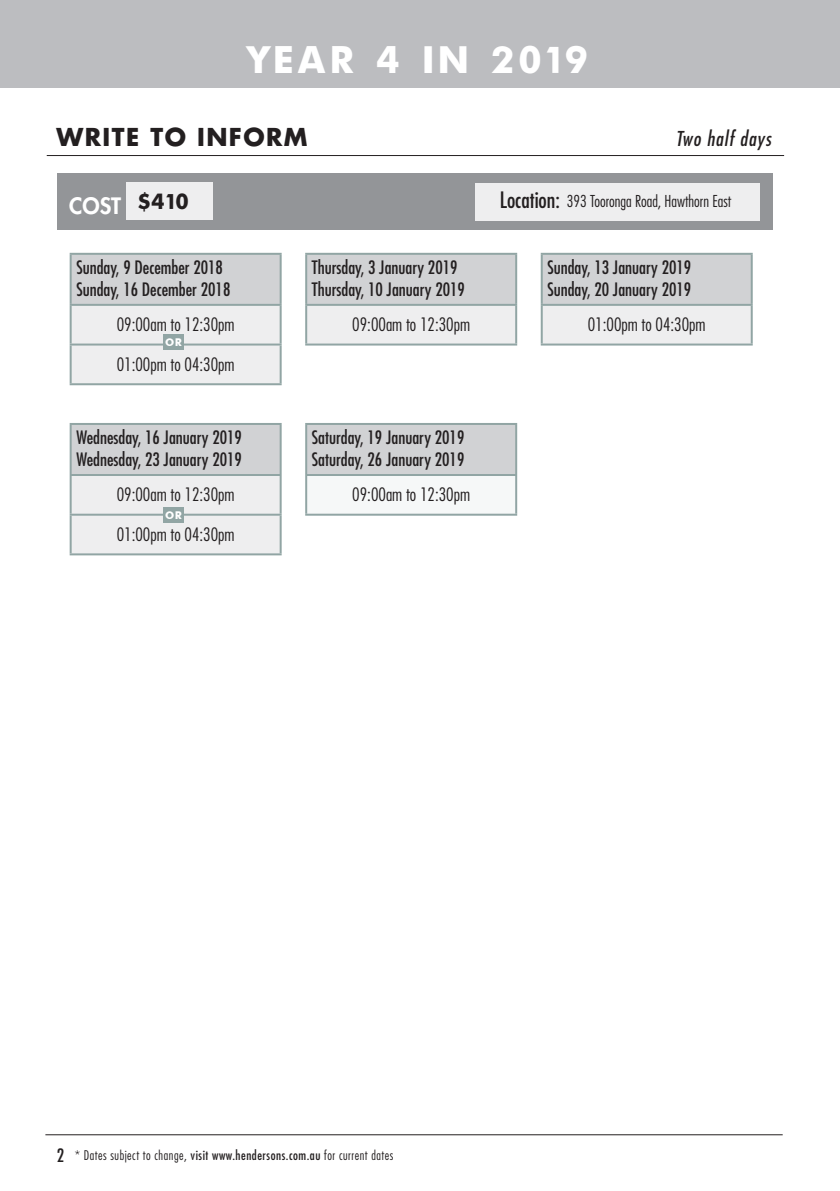
<style>
.page{position:relative;width:840px;height:1191px;background:#fff}
.page>*{position:absolute;margin:0;border:0;box-sizing:border-box;transform-origin:0 0}
.t1{font:700 42px "Futura";letter-spacing:.06em;color:#fff}
.t2{font:700 24px "Futura Std";letter-spacing:.06em;color:#231f20}
.body{font:700 24px "Futura";color:#231f20}
.Group_Header{font:condensed 22px "Futura Std";color:#231f20}
.sub_header{font:800 22px "Futura Std";color:#fff}
.t3{font:italic condensed 20px "Futura";letter-spacing:.05em;color:#231f20}
.Table_Body{font:condensed 18px "Futura Std";color:#231f20}
.Table_Body-2{font:300 condensed 18px "Futura Std";color:#231f20}
.t4{font:300 condensed 16px "Futura Std";color:#231f20}
.t5{font:300 condensed 13px "Futura Std";letter-spacing:.04em;color:#231f20}
.Group_Header-2{font:700 12px "Futura";color:#fff}
.s1{font-weight:400}
</style>
<div class="page">
<hr style="left:45px;top:1134px;width:737px;height:1px;background:#231f20">
<div style="left:0;top:0;width:839px;height:88px;background:#bcbdc0"></div>
<hr style="left:47px;top:155px;width:736px;height:1px;background:#231f20">
<div style="left:58px;top:173px;width:714px;height:57px;background:#939598"></div>
<svg style="left:72px;top:254px;width:678px;height:51px;fill:#d1d2d4"></svg>
<svg style="left:71px;top:305px;width:680px;height:249px"></svg>
<svg style="left:307px;top:424px;width:443px;height:130px"></svg>
<div style="left:306px;top:475px;width:210px;height:40px;background:#f6f8f8"></div>
<hr style="left:70px;top:253px;width:211px;height:2px;background:#91a5a4">
<hr style="left:70px;top:255px;width:2px;height:49px;background:#91a5a4">
<hr style="left:279px;top:255px;width:2px;height:49px;background:#91a5a4">
<hr style="left:70px;top:516px;width:2px;height:37px;background:#91a5a4">
<hr style="left:279px;top:516px;width:2px;height:37px;background:#91a5a4">
<hr style="left:70px;top:345px;width:2px;height:38px;background:#91a5a4">
<hr style="left:279px;top:345px;width:2px;height:38px;background:#91a5a4">
<hr style="left:70px;top:383px;width:211px;height:2px;background:#91a5a4">
<hr style="left:70px;top:304px;width:211px;height:2px;background:#91a5a4">
<hr style="left:70px;top:306px;width:2px;height:37px;background:#91a5a4">
<hr style="left:279px;top:306px;width:2px;height:37px;background:#91a5a4">
<hr style="left:70px;top:343px;width:211px;height:2px;background:#91a5a4">
<hr style="left:305px;top:253px;width:212px;height:2px;background:#91a5a4">
<hr style="left:305px;top:255px;width:2px;height:49px;background:#91a5a4">
<hr style="left:515px;top:255px;width:2px;height:49px;background:#91a5a4">
<hr style="left:305px;top:304px;width:212px;height:2px;background:#91a5a4">
<hr style="left:305px;top:306px;width:2px;height:37px;background:#91a5a4">
<hr style="left:515px;top:306px;width:2px;height:37px;background:#91a5a4">
<hr style="left:305px;top:343px;width:212px;height:2px;background:#91a5a4">
<hr style="left:540px;top:253px;width:212px;height:2px;background:#91a5a4">
<hr style="left:540px;top:255px;width:2px;height:49px;background:#91a5a4">
<hr style="left:750px;top:255px;width:2px;height:49px;background:#91a5a4">
<hr style="left:540px;top:304px;width:212px;height:2px;background:#91a5a4">
<hr style="left:540px;top:306px;width:2px;height:37px;background:#91a5a4">
<hr style="left:750px;top:306px;width:2px;height:37px;background:#91a5a4">
<hr style="left:540px;top:343px;width:212px;height:2px;background:#91a5a4">
<hr style="left:70px;top:423px;width:211px;height:2px;background:#91a5a4">
<hr style="left:70px;top:425px;width:2px;height:49px;background:#91a5a4">
<hr style="left:279px;top:425px;width:2px;height:49px;background:#91a5a4">
<hr style="left:70px;top:474px;width:211px;height:2px;background:#91a5a4">
<hr style="left:70px;top:476px;width:2px;height:38px;background:#91a5a4">
<hr style="left:279px;top:476px;width:2px;height:38px;background:#91a5a4">
<hr style="left:70px;top:514px;width:211px;height:2px;background:#91a5a4">
<hr style="left:305px;top:423px;width:212px;height:2px;background:#91a5a4">
<hr style="left:305px;top:425px;width:2px;height:49px;background:#91a5a4">
<hr style="left:515px;top:425px;width:2px;height:49px;background:#91a5a4">
<hr style="left:70px;top:553px;width:211px;height:2px;background:#91a5a4">
<hr style="left:540px;top:423px;width:212px;height:2px;background:#fff">
<hr style="left:540px;top:425px;width:2px;height:49px;background:#fff">
<hr style="left:750px;top:425px;width:2px;height:49px;background:#fff">
<hr style="left:540px;top:474px;width:212px;height:2px;background:#fff">
<hr style="left:540px;top:476px;width:2px;height:38px;background:#fff">
<hr style="left:750px;top:476px;width:2px;height:38px;background:#fff">
<hr style="left:540px;top:514px;width:212px;height:2px;background:#fff">
<hr style="left:540px;top:516px;width:2px;height:37px;background:#fff">
<hr style="left:750px;top:516px;width:2px;height:37px;background:#fff">
<hr style="left:540px;top:553px;width:212px;height:2px;background:#fff">
<hr style="left:305px;top:516px;width:2px;height:37px;background:#fff">
<hr style="left:515px;top:516px;width:2px;height:37px;background:#fff">
<hr style="left:305px;top:553px;width:212px;height:2px;background:#fff">
<hr style="left:305px;top:474px;width:212px;height:2px;background:#91a5a4">
<hr style="left:305px;top:476px;width:2px;height:38px;background:#91a5a4">
<hr style="left:515px;top:476px;width:2px;height:38px;background:#91a5a4">
<hr style="left:305px;top:514px;width:212px;height:2px;background:#91a5a4">
<div style="left:163px;top:334px;width:21px;height:16px;background:#91a5a4"></div>
<div style="left:163px;top:507px;width:21px;height:16px;background:#91a5a4"></div>
<div style="left:126px;top:182px;width:86px;height:38px;background:#eeeeef"></div>
<div style="left:475px;top:183px;width:284px;height:37px;background:#eeeeef"></div>
<p class="t1" style="left:242px;top:39px;width:347px">YEAR 4 IN 2019</p>
<p class="t2" style="left:56px;top:121px;width:252px">WRITE TO INFORM</p>
<p class="t3" style="left:675px;top:126px;width:97px">Two half days</p>
<p class="sub_header" style="left:69px;top:192px;width:53px">COST</p>
<p class="body" style="left:137px;top:190px;width:53px">$410</p>
<p class="Group_Header" style="left:499px;top:186px;width:62px">Location:</p>
<p class="t4" style="left:566px;top:191px;width:166px">393 Tooronga Road, Hawthorn East</p>
<p class="Table_Body" style="left:76px;top:257px;width:148px">Sunday, 9 December 2018</p>
<p class="Table_Body" style="left:76px;top:279px;width:155px">Sunday, 16 December 2018</p>
<p class="Table_Body" style="left:312px;top:257px;width:147px">Thursday, 3 January 2019</p>
<p class="Table_Body" style="left:312px;top:279px;width:154px">Thursday, 10 January 2019</p>
<p class="Table_Body" style="left:547px;top:257px;width:145px">Sunday, 13 January 2019</p>
<p class="Table_Body" style="left:547px;top:279px;width:145px">Sunday, 20 January 2019</p>
<p class="Table_Body-2" style="left:117px;top:314px;width:119px">09:00am to 12:30pm</p>
<p class="Table_Body-2" style="left:352px;top:314px;width:119px">09:00am to 12:30pm</p>
<p class="Table_Body-2" style="left:587px;top:314px;width:119px">01:00pm to 04:30pm</p>
<p class="Table_Body-2" style="left:117px;top:353px;width:119px">01:00pm to 04:30pm</p>
<p class="Group_Header-2" style="left:165px;top:336px;width:18px">OR</p>
<p class="Table_Body" style="left:76px;top:427px;width:167px">Wednesday, 16 January 2019</p>
<p class="Table_Body" style="left:76px;top:449px;width:167px">Wednesday, 23 January 2019</p>
<p class="Table_Body" style="left:312px;top:427px;width:154px">Saturday, 19 January 2019</p>
<p class="Table_Body" style="left:312px;top:449px;width:154px">Saturday, 26 January 2019</p>
<p class="Table_Body-2" style="left:117px;top:484px;width:119px">09:00am to 12:30pm</p>
<p class="Table_Body-2" style="left:352px;top:484px;width:119px">09:00am to 12:30pm</p>
<p class="Table_Body-2" style="left:117px;top:523px;width:119px">01:00pm to 04:30pm</p>
<p class="Group_Header-2" style="left:165px;top:509px;width:18px">OR</p>
<p class="Table_Body" style="left:57px;top:1144px;width:9px">2</p>
<p class="t5" style="left:75px;top:1147px;width:320px">* Dates subject to change, <span class="s1">visit www.hendersons.com.au</span> for current dates</p>
</div>
